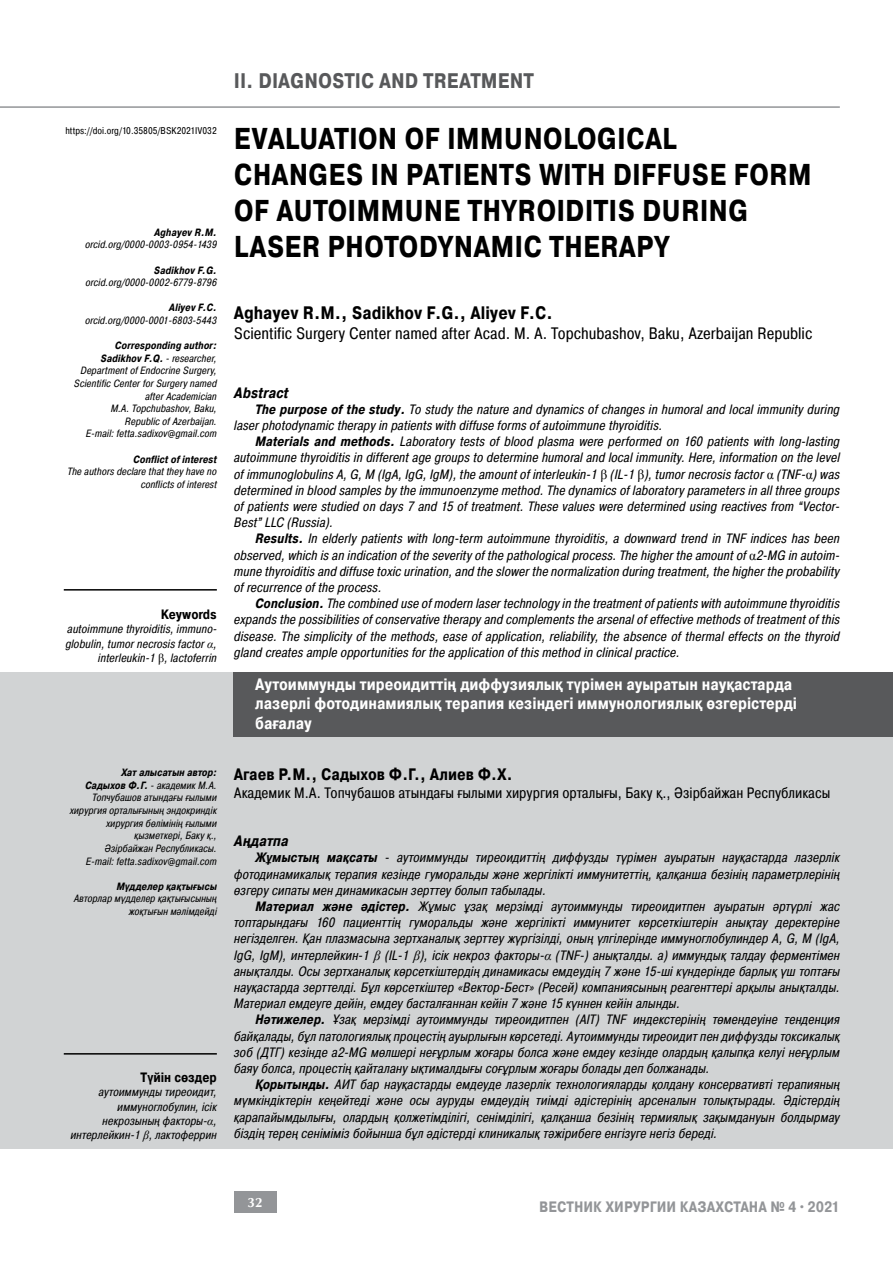
<style>
.page{position:relative;width:893px;height:1276px;background:#fff}
.page>*{position:absolute;margin:0;border:0;box-sizing:border-box;transform-origin:0 0}
.t1{font:700 30px/36px "Pragmatica Cond I";color:#000}
.t2{font:700 21px "Pragmatica Cond I";color:#58595b}
.t3{font:700 18px "Pragmatica Cond I";color:#000}
.t4{font:700 16.5px/19.8px "Pragmatica Cond I";color:#fff}
.t5{font:16.5px "Pragmatica Cond I";color:#000}
.t6{font:700 16.5px "Pragmatica Cond I";color:#000}
.t7{font:15px "Pragmatica Cond I";color:#000}
.t8{font:700 15px "Pragmatica Cond I";color:#939598}
.t9{font:italic 700 15px "Pragmatica Cond I";color:#000}
.t10{font:italic 13.5px/16.2px "Pragmatica Cond I";color:#000;text-align:justify}
.t11{font:700 13.5px "Pragmatica Cond I";color:#000}
.t12{font:700 13.5px "AG Opus";color:#fff}
.t13{font:italic 12px/14.4px "Pragmatica Cond I";color:#000;text-align:right}
.t14{font:italic 10.5px/12.6px "Pragmatica Cond I";color:#000;text-align:right}
.t15{font:italic 700 10.5px "Pragmatica Cond I";color:#000}
.t16{font:9.75px "Pragmatica Cond I";color:#000}
.s1{font-weight:700}
.s2{font-family:"Times New Roman"}
.s3{font-family:"Times New Roman";font-style:normal}
</style>
<div class="page">
<div style="left:234px;top:1191px;width:42px;height:21px;background:#939598"></div>
<hr style="left:0;top:106px;width:840px;height:2px;background:#939598">
<div style="left:0;top:672px;width:893px;height:476px;background:#d1d3d4"></div>
<hr style="left:64px;top:589px;width:153px;height:1px;background:#000">
<hr style="left:64px;top:1053px;width:153px;height:1px;background:#000">
<div style="left:234px;top:672px;width:659px;height:64px;background:#58595b"></div>
<hr style="left:892px;top:128px;width:1px;height:460px;background:#d1d3d4">
<hr style="left:892px;top:128px;width:1px;height:70px;background:#58595b">
<p class="t16" style="left:65px;top:126px;width:153px">https://doi.org/10.35805/BSK2021IV032</p>
<p class="t15" style="left:154px;top:226px;width:64px">Aghayev R.M.</p>
<p class="t14" style="left:85px;top:239px;width:133px">orcid.org/0000-0003-0954-1439</p>
<p class="t15" style="left:154px;top:264px;width:64px">Sadikhov F.G.</p>
<p class="t14" style="left:85px;top:276px;width:133px">orcid.org/0000-0002-6779-8796</p>
<p class="t15" style="left:169px;top:302px;width:50px">Aliyev F.C.</p>
<p class="t14" style="left:85px;top:314px;width:133px">orcid.org/0000-0001-6803-5443</p>
<p class="t14" style="left:74px;top:339px;width:145px"><span class="s1">Corresponding author:<br>Sadikhov F.Q.</span> - researcher,<br>Department of Endocrine Surgery,<br>Scientific Center for Surgery named after Academician<br>M.A. Topchubashov, Baku,<br>Republic of Azerbaijan.<br>E-mail: fetta.sadixov@gmail.com</p>
<p class="t15" style="left:133px;top:453px;width:85px">Conflict of interest</p>
<p class="t14" style="left:67px;top:465px;width:151px">The authors declare that they have no conflicts of interest</p>
<p class="t11" style="left:161px;top:606px;width:58px">Keywords</p>
<p class="t13" style="left:65px;top:622px;width:153px">autoimmune thyroiditis, immuno&shy;globulin, tumor necrosis factor <span class="s2">α</span>, interleukin-1 <span class="s3">β</span>, lactoferrin</p>
<p class="t14" style="left:70px;top:766px;width:149px"><span class="s1">Хат алысатын автор:<br>Садыхов Ф.Г.</span> - академик М.А.<br>Топчубашов атындағы ғылыми хирургия орталығының эндокриндік хирургия бөлімінің ғылыми қызметкері, Баку қ.,<br>Әзірбайжан Республикасы.<br>E-mail: fetta.sadixov@gmail.com</p>
<p class="t15" style="left:116px;top:880px;width:102px">Мүдделер қақтығысы</p>
<p class="t14" style="left:74px;top:892px;width:145px">Авторлар мүдделер қақтығысының жоқтығын мәлімдейді</p>
<p class="t11" style="left:141px;top:1069px;width:78px">Түйін сөздер</p>
<p class="t13" style="left:70px;top:1085px;width:148px">аутоиммунды тиреоидит, иммуноглобулин, ісік некрозының факторы-<span class="s2">α</span>, интерлейкин-1 <span class="s2">β</span>, лактоферрин</p>
<h2 class="t2" style="left:234px;top:69px;width:301px">II. DIAGNOSTIC AND TREATMENT</h2>
<h1 class="t1" style="left:234px;top:120px;width:579px">EVALUATION OF IMMUNOLOGICAL<br>CHANGES IN PATIENTS WITH DIFFUSE FORM<br>OF AUTOIMMUNE THYROIDITIS DURING<br>LASER PHOTODYNAMIC THERAPY</h1>
<h3 class="t3" style="left:234px;top:303px;width:320px">Aghayev R.M., Sadikhov F.G., Aliyev F.C.</h3>
<p class="t5" style="left:234px;top:324px;width:580px">Scientific Surgery Center named after Acad. М. А. Topchubashov, Baku, Azerbaijan Republic</p>
<p class="t9" style="left:234px;top:384px;width:56px">Abstract</p>
<p class="t10" style="left:234px;top:401px;width:607px;text-indent:21px"><span class="s1">The purpose of the study.</span> To study the nature and dynamics of changes in humoral and local immunity during laser photodynamic therapy in patients with diffuse forms of autoimmune thyroiditis.</p>
<p class="t10" style="left:234px;top:434px;width:607px;text-indent:21px"><span class="s1">Materials and methods.</span> Laboratory tests of blood plasma were performed on 160 patients with long-lasting autoimmune thyroiditis in different age groups to determine humoral and local immunity. Here, information on the level of immunoglobulins A, G, M (IgA, IgG, IgM), the amount of interleukin-1 <span class="s3">β</span> (IL-1 <span class="s3">β</span>), tumor necrosis factor <span class="s3">α</span> (TNF-<span class="s3">α</span>) was determined in blood samples by the immunoenzyme method. The dynamics of laboratory parameters in all three groups of patients were studied on days 7 and 15 of treatment. These values were determined using reactives from “Vector-Best” LLC (Russia).</p>
<p class="t10" style="left:234px;top:531px;width:607px;text-indent:21px"><span class="s1">Results.</span> In elderly patients with long-term autoimmune thyroiditis, a downward trend in TNF indices has been observed, which is an indication of the severity of the pathological process. The higher the amount of <span class="s3">α</span>2-MG in autoim&shy;mune thyroiditis and diffuse toxic urination, and the slower the normalization during treatment, the higher the probability of recurrence of the process.</p>
<p class="t10" style="left:234px;top:596px;width:607px;text-indent:21px"><span class="s1">Conclusion.</span> The combined use of modern laser technology in the treatment of patients with autoimmune thyroiditis expands the possibilities of conservative therapy and complements the arsenal of effective methods of treatment of this disease. The simplicity of the methods, ease of application, reliability, the absence of thermal effects on the thyroid gland creates ample opportunities for the application of this method in clinical practice.</p>
<p class="t4" style="left:255px;top:674px;width:543px">Аутоиммунды тиреоидиттің диффузиялық түрімен ауыратын науқастарда лазерлі фотодинамиялық терапия кезіндегі иммунологиялық өзгерістерді бағалау</p>
<p class="t6" style="left:234px;top:765px;width:280px">Агаев Р.М., Садыхов Ф.Г., Алиев Ф.Х.</p>
<p class="t7" style="left:234px;top:785px;width:598px">Академик М.А. Топчубашов атындағы ғылыми хирургия орталығы, Баку қ., Әзірбайжан Республикасы</p>
<p class="t9" style="left:234px;top:832px;width:56px">Аңдатпа</p>
<p class="t10" style="left:234px;top:850px;width:607px;text-indent:21px"><span class="s1">Жұмыстың мақсаты</span> - аутоиммунды тиреоидиттің диффузды түрімен ауыратын науқастарда лазерлік фотодинамикалық терапия кезінде гуморальды және жергілікті иммунитеттің, қалқанша безінің параметрлерінің өзгеру сипаты мен динамикасын зерттеу болып табылады.</p>
<p class="t10" style="left:234px;top:898px;width:607px;text-indent:21px"><span class="s1">Материал және әдістер.</span> Жұмыс ұзақ мерзімді аутоиммунды тиреоидитпен ауыратын әртүрлі жас топтарындағы 160 пациенттің гуморальды және жергілікті иммунитет көрсеткіштерін анықтау деректеріне негізделген. Қан плазмасына зертханалық зерттеу жүргізілді, оның үлгілерінде иммуноглобулиндер A, G, M (IgA, IgG, IgM), интерлейкин-1 <span class="s2">β</span> (IL-1 <span class="s2">β</span>), ісік некроз факторы-<span class="s2">α</span> (TNF-) анықталды. а) иммундық талдау ферментімен анықталды. Осы зертханалық көрсеткіштердің динамикасы емдеудің 7 және 15-ші күндерінде барлық үш топтағы науқастарда зерттелді. Бұл көрсеткіштер «Вектор-Бест» (Ресей) компаниясының реагенттері арқылы анықталды.<br>Материал емдеуге дейін, емдеу басталғаннан кейін 7 және 15 күннен кейін алынды.</p>
<p class="t10" style="left:234px;top:1012px;width:607px;text-indent:21px"><span class="s1">Нәтижелер.</span> Ұзақ мерзімді аутоиммунды тиреоидитпен (AIT) TNF индекстерінің төмендеуіне тенденция байқалады, бұл патологиялық процестің ауырлығын көрсетеді. Аутоиммунды тиреоидит пен диффузды токсикалық зоб (ДТГ) кезінде a2-MG мөлшері неғұрлым жоғары болса және емдеу кезінде олардың қалыпқа келуі неғұрлым баяу болса, процестің қайталану ықтималдығы соғұрлым жоғары болады деп болжанады.</p>
<p class="t10" style="left:234px;top:1076px;width:607px;text-indent:21px"><span class="s1">Қорытынды.</span> АИТ бар науқастарды емдеуде лазерлік технологияларды қолдану консервативті терапияның мүмкіндіктерін кеңейтеді және осы ауруды емдеудің тиімді әдістерінің арсеналын толықтырады. Әдістердің қарапайымдылығы, олардың қолжетімділігі, сенімділігі, қалқанша безінің термиялық зақымдануын болдырмау біздің терең сеніміміз бойынша бұл әдістерді клиникалық тәжірибеге енгізуге негіз береді.</p>
<p class="t12" style="left:248px;top:1194px;width:17px">32</p>
<p class="t8" style="left:539px;top:1198px;width:302px">ВЕСТНИК ХИРУРГИИ КАЗАХСТАНА № 4•2021</p>
</div>
